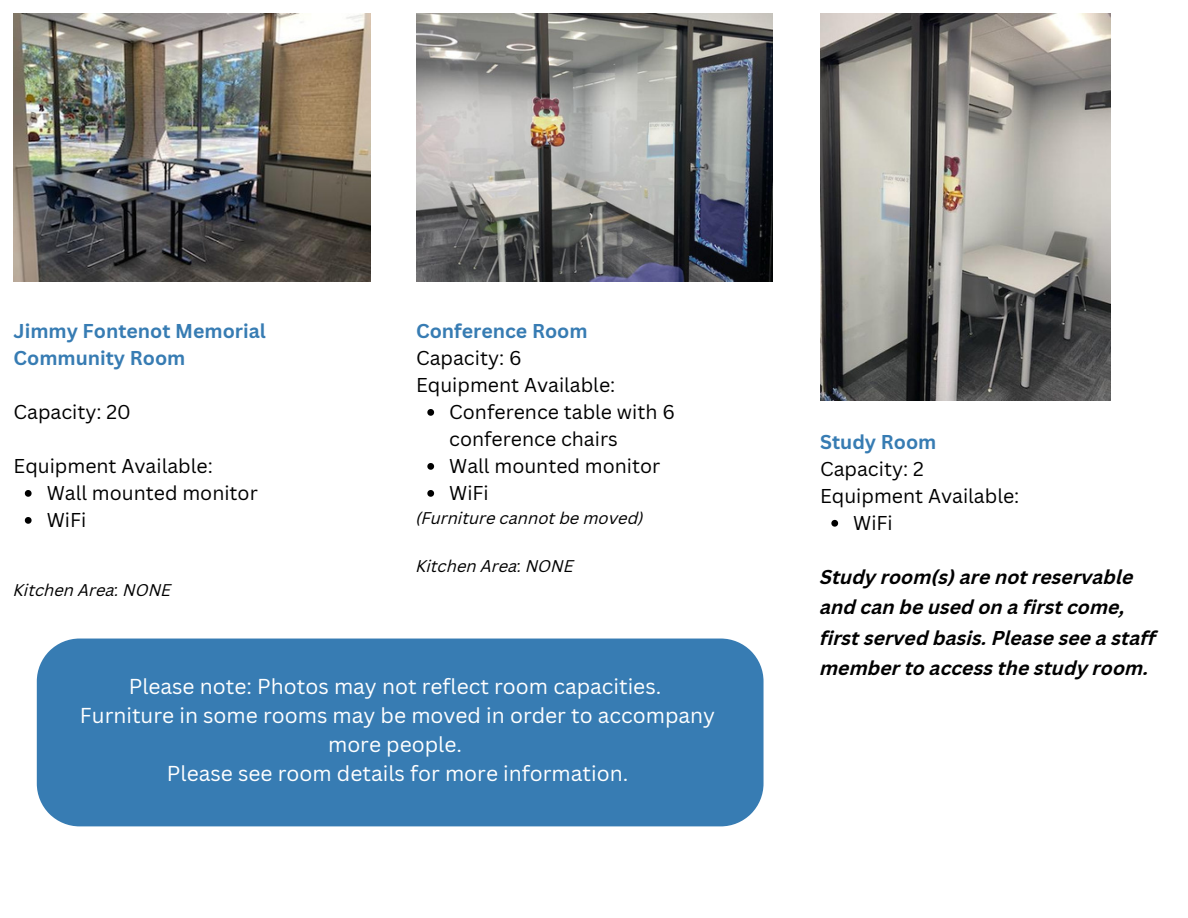
<style>
.page{position:relative;width:1188px;height:918px;background:#fff}
.page>*{position:absolute;margin:0;border:0;box-sizing:border-box;transform-origin:0 0}
.t1{font:21px/29.2px "Canva Sans";color:#fff;text-align:center}
.t2{font:19.5px/27px "Canva Sans";color:#000}
.t3{font:italic 700 19.5px/30.5px "Canva Sans";color:#000}
.t4{font:700 19.5px/27px "Canva Sans";color:#377cb3}
.t5{font:italic 16.5px "Canva Sans";color:#000}
</style>
<div class="page">
<img style="left:14px;top:14px;width:356px;height:267px">
<img style="left:416px;top:14px;width:357px;height:267px">
<img style="left:820px;top:14px;width:290px;height:387px">
<svg style="left:25px;top:490px;width:7px;height:7px"></svg>
<svg style="left:25px;top:517px;width:7px;height:7px"></svg>
<svg style="left:427px;top:409px;width:7px;height:7px"></svg>
<svg style="left:427px;top:463px;width:7px;height:7px"></svg>
<svg style="left:427px;top:490px;width:7px;height:7px"></svg>
<svg style="left:831px;top:520px;width:7px;height:7px"></svg>
<div style="left:37px;top:639px;width:727px;height:187px;background:#377cb3"></div>
<p class="t4" style="left:14px;top:317px;width:254px">Jimmy Fontenot Memorial<br>Community Room</p>
<p class="t2" style="left:14px;top:398px;width:119px">Capacity: 20</p>
<p class="t2" style="left:14px;top:452px;width:201px">Equipment Available:</p>
<p class="t2" style="left:47px;top:479px;width:213px">Wall mounted monitor<br>WiFi</p>
<p class="t5" style="left:14px;top:583px;width:159px">Kitchen Area: NONE</p>
<p class="t4" style="left:416px;top:317px;width:173px">Conference Room</p>
<p class="t2" style="left:416px;top:344px;width:201px">Capacity: 6<br>Equipment Available:</p>
<p class="t2" style="left:449px;top:398px;width:227px">Conference table with 6 conference chairs</p>
<p class="t2" style="left:449px;top:452px;width:213px">Wall mounted monitor<br>WiFi</p>
<p class="t5" style="left:416px;top:511px;width:229px">(Furniture cannot be moved)</p>
<p class="t5" style="left:416px;top:560px;width:159px">Kitchen Area: NONE</p>
<p class="t1" style="left:80px;top:671px;width:637px">Please note: Photos may not reflect room capacities.<br>Furniture in some rooms may be moved in order to accompany more people.<br>Please see room details for more information.</p>
<p class="t4" style="left:820px;top:428px;width:118px">Study Room</p>
<p class="t2" style="left:820px;top:455px;width:201px">Capacity: 2<br>Equipment Available:</p>
<p class="t2" style="left:853px;top:509px;width:41px">WiFi</p>
<p class="t3" style="left:820px;top:564px;width:337px">Study room(s) are not reservable and can be used on a first come, first served basis. Please see a staff member to access the study room.</p>
</div>
